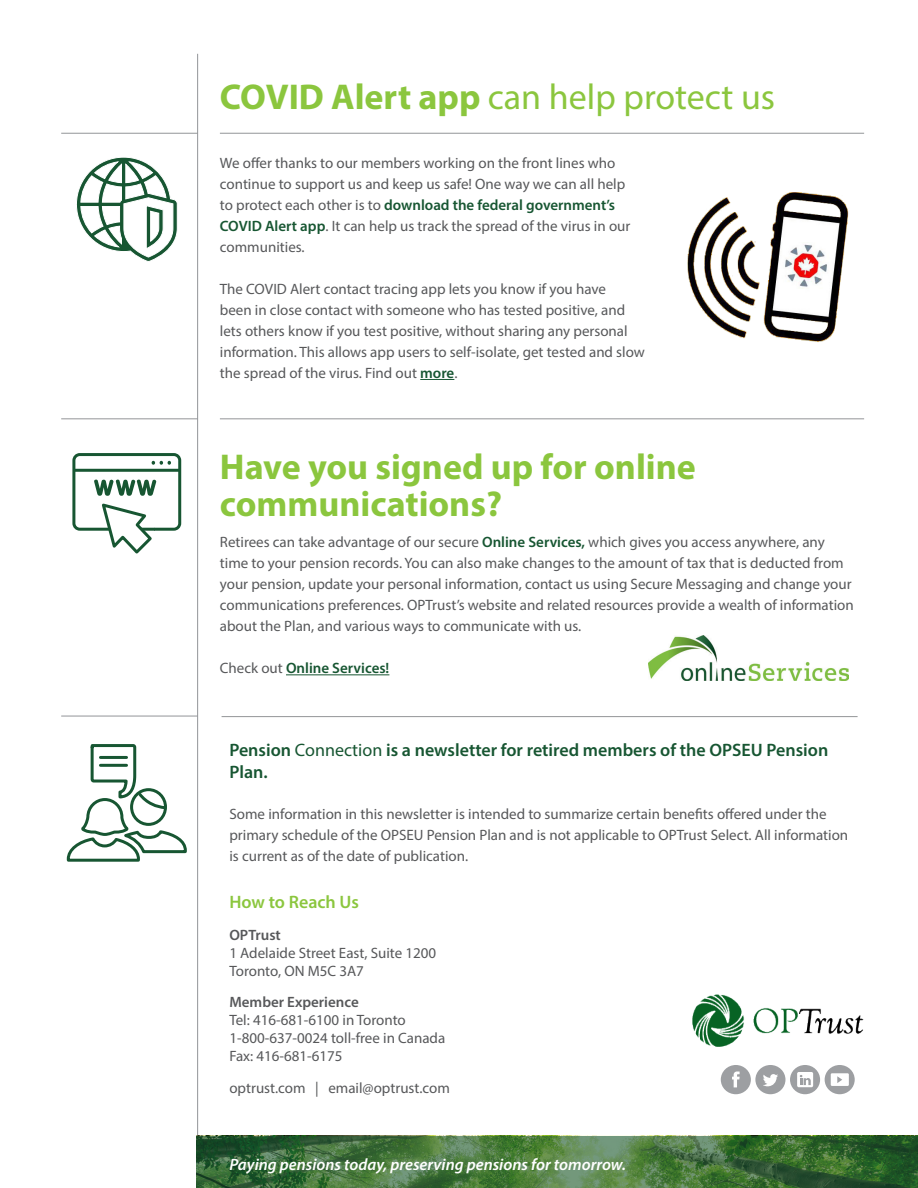
<style>
.page{position:relative;width:918px;height:1188px;background:#fff}
.page>*{position:absolute;margin:0;border:0;box-sizing:border-box;transform-origin:0 0}
.t1{font:700 36px "Myriad Pro";color:#8bc63e}
.t2{font:36px "Myriad Pro";color:#8bc63e}
.t3{font:600 18px/21.6px "Myriad Pro";color:#175632}
.t4{font:600 18px "Myriad Pro";color:#8bc63e}
.t5{font:italic 600 16.5px "Myriad Pro";color:#fff}
.t6{font:15px/21px "Myriad Pro";color:#57585a}
.t7{font:600 15px "Myriad Pro";color:#57585a}
.t8{font:600 15px "Myriad Pro";color:#175632}
.s1{font-weight:700}
.s2{font-weight:600;color:#175632}
.s3{font-weight:400;color:#57585a}
.s4{font-weight:400}
</style>
<div class="page">
<hr style="left:222px;top:716px;width:636px;height:1px;background:#939598">
<hr style="left:61px;top:716px;width:137px;height:1px;background:#939598">
<svg style="left:65px;top:715px;width:123px;height:147px"></svg>
<hr style="left:100px;top:764px;width:27px;height:3px;background:#175632">
<hr style="left:100px;top:756px;width:27px;height:3px;background:#175632">
<div style="left:721px;top:1065px;width:30px;height:29px;background:#9d9fa2;border-radius:50%"></div>
<svg style="left:732px;top:1072px;width:8px;height:15px"></svg>
<div style="left:755px;top:1065px;width:30px;height:29px;background:#9d9fa2;border-radius:50%"></div>
<svg style="left:763px;top:1074px;width:15px;height:12px"></svg>
<div style="left:790px;top:1065px;width:30px;height:29px;background:#9d9fa2;border-radius:50%"></div>
<div style="left:797px;top:1072px;width:16px;height:15px;background:#fff;border-radius:2px"></div>
<svg style="left:800px;top:1075px;width:11px;height:10px"></svg>
<div style="left:825px;top:1065px;width:30px;height:29px;background:#9d9fa2;border-radius:50%"></div>
<div style="left:831px;top:1073px;width:18px;height:13px;background:#fff"></div>
<svg style="left:837px;top:1076px;width:5px;height:7px"></svg>
<img style="left:693px;top:995px;width:171px;height:52px">
<svg style="left:197px;top:1136px;width:721px;height:52px;background:#43723d"></svg>
<hr style="left:220px;top:133px;width:644px;height:1px;background:#939598">
<hr style="left:220px;top:419px;width:644px;height:1px;background:#939598">
<hr style="left:420px;top:379px;width:34px;height:1px;background:#175632">
<hr style="left:286px;top:674px;width:103px;height:1px;background:#175632">
<hr style="left:197px;top:54px;width:1px;height:1082px;background:#939598">
<hr style="left:61px;top:133px;width:137px;height:1px;background:#939598">
<hr style="left:61px;top:419px;width:137px;height:1px;background:#939598">
<hr style="left:74px;top:469px;width:105px;height:3px;background:#175632">
<svg style="left:152px;top:461px;width:19px;height:4px"></svg>
<div style="left:72px;top:453px;width:109px;height:78px;border:3px solid #175632;border-radius:6px"></div>
<svg style="left:94px;top:480px;width:62px;height:74px"></svg>
<img style="left:687px;top:192px;width:162px;height:150px">
<svg style="left:75px;top:132px;width:103px;height:130px"></svg>
<img style="left:648px;top:636px;width:200px;height:44px">
<p class="t2" style="left:220px;top:75px;width:557px"><span class="s1">COVID Alert app</span> can help protect us</p>
<p class="t6" style="left:220px;top:152px;width:412px">We offer thanks to our members working on the front lines who continue to support us and keep us safe! One way we can all help to protect each other is to <span class="s2">download the federal government’s COVID Alert app</span>. It can help us track the spread of the virus in our communities.</p>
<p class="t6" style="left:220px;top:278px;width:427px">The COVID Alert contact tracing app lets you know if you have<br>been in close contact with someone who has tested positive, and lets others know if you test positive, without sharing any personal information. This allows app users to self-isolate, get tested and slow the spread of the virus. Find out <span class="s2">more</span>.</p>
<p class="t1" style="left:220px;top:443px;width:478px">Have you signed up for online</p>
<p class="t1" style="left:220px;top:480px;width:284px">communications?</p>
<p class="t6" style="left:220px;top:532px;width:635px">Retirees can take advantage of our secure <span class="s2">Online Services,</span> which gives you access anywhere, any time to your pension records. You can also make changes to the amount of tax that is deducted from your pension, update your personal information, contact us using Secure Messaging and change your communications preferences. OPTrust’s website and related resources provide a wealth of information about the Plan, and various ways to communicate with us.</p>
<p class="t8" style="left:220px;top:659px;width:171px"><span class="s3">Check out</span> Online Services!</p>
<p class="t3" style="left:229px;top:739px;width:600px">Pension <span class="s4">Connection</span> is a newsletter for retired members of the OPSEU Pension<br>Plan.</p>
<p class="t6" style="left:229px;top:803px;width:620px">Some information in this newsletter is intended to summarize certain benefits offered under the primary schedule of the OPSEU Pension Plan and is not applicable to OPTrust Select. All information is current as of the date of publication.</p>
<p class="t4" style="left:229px;top:891px;width:131px">How to Reach Us</p>
<p class="t7" style="left:229px;top:925px;width:53px">OPTrust</p>
<p class="t6" style="left:229px;top:942px;width:208px">1 Adelaide Street East, Suite 1200</p>
<p class="t6" style="left:229px;top:960px;width:136px">Toronto, ON M5C 3A7</p>
<p class="t7" style="left:229px;top:993px;width:131px">Member Experience</p>
<p class="t6" style="left:229px;top:1009px;width:178px">Tel: 416-681-6100 in Toronto</p>
<p class="t6" style="left:229px;top:1027px;width:217px">1-800-637-0024 toll-free in Canada</p>
<p class="t6" style="left:229px;top:1045px;width:115px">Fax: 416-681-6175</p>
<p class="t6" style="left:229px;top:1077px;width:222px">optrust.com | email@optrust.com</p>
<p class="t5" style="left:229px;top:1154px;width:398px">Paying pensions today, preserving pensions for tomorrow.</p>
</div>
